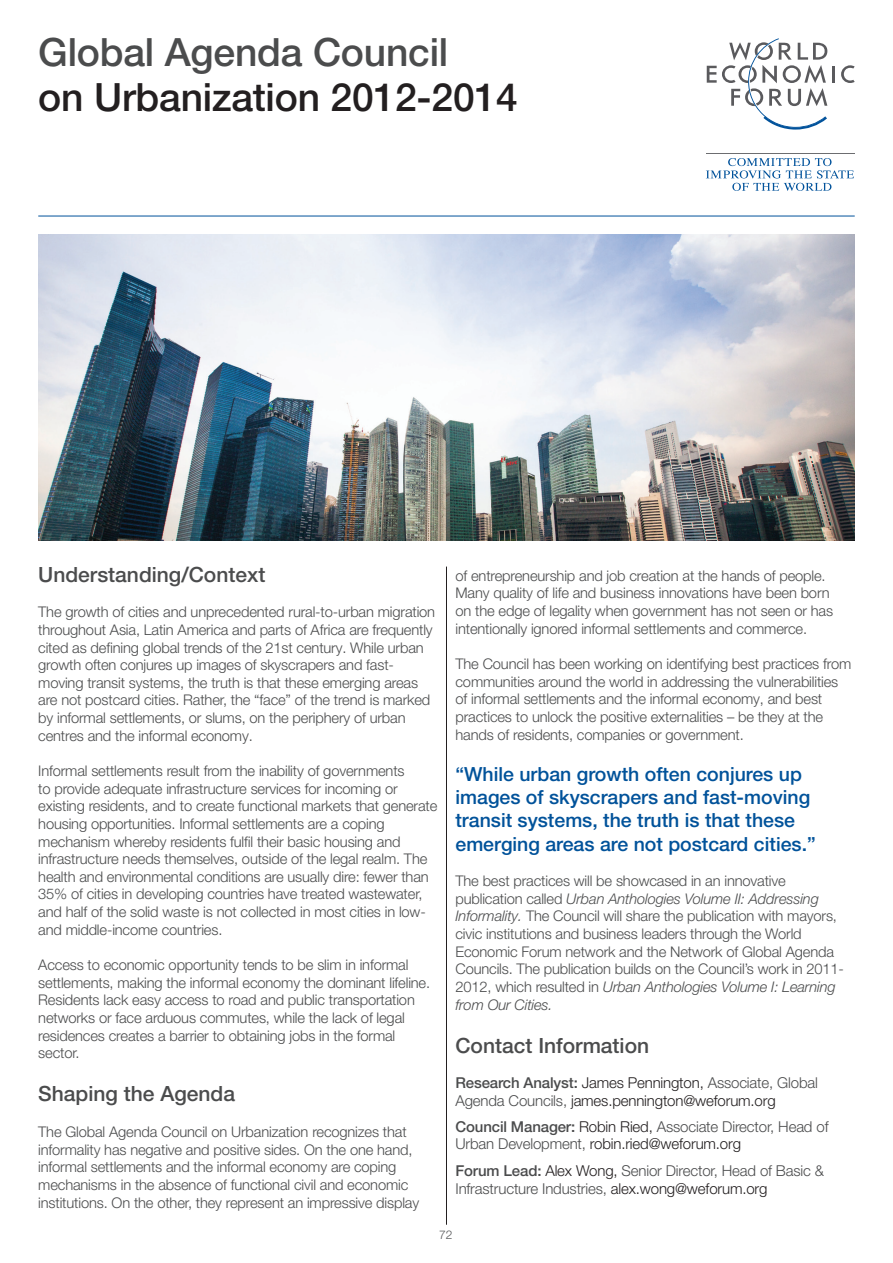
<style>
.page{position:relative;width:893px;height:1263px;background:#fff}
.page>*{position:absolute;margin:0;border:0;box-sizing:border-box;transform-origin:0 0}
.t1{font:500 39px/45px "Helvetica Neue LT Pro";letter-spacing:-.005em;color:#231f20}
.t2{font:500 21px "Helvetica Neue LT Pro";color:#4b4c4d}
.t3{font:500 19.5px/23.4px "Helvetica Neue LT Pro";color:#01529a}
.t4{font:300 15px/17.5px "Helvetica Neue LT Pro";letter-spacing:-.01em;color:#4b4c4d}
.t5{font:300 15px/17.5px "Helvetica Neue LT Pro";letter-spacing:-.01em;color:#231f20}
.t6{font:300 14.7px/17.7px "Helvetica Neue LT Pro";letter-spacing:-.01em;color:#4b4c4d}
.t7{font:300 12px "Helvetica Neue LT Pro";color:#57585a}
.s1{color:#4b4c4d}
.s2{font-style:italic}
.s3{font-weight:500;color:#4b4c4d}
.s4{font-weight:500}
.s5{color:#231f20}
</style>
<div class="page">
<hr style="left:707px;top:153px;width:148px;height:1px;background:#6c6d70">
<svg style="left:706px;top:158px;width:148px;height:33px"></svg>
<hr style="left:832px;top:66px;width:3px;height:17px;background:#5a5a5d">
<svg style="left:841px;top:65px;width:14px;height:18px"></svg>
<svg style="left:707px;top:38px;width:120px;height:92px"></svg>
<hr style="left:38px;top:216px;width:817px;height:1px;background:#01529a">
<hr style="left:446px;top:567px;width:1px;height:658px;background:#231f20">
<img style="left:38px;top:234px;width:817px;height:306px">
<p class="t1" style="left:38px;top:29px;width:481px"><span class="s1">Global Agenda Council<br></span>on Urbanization 2012-2014</p>
<p class="t2" style="left:38px;top:561px;width:229px">Understanding/Context</p>
<p class="t6" style="left:38px;top:603px;width:398px">The growth of cities and unprecedented rural-to-urban migration throughout Asia, Latin America and parts of Africa are frequently cited as defining global trends of the 21st century. While urban growth often conjures up images of skyscrapers and fast&shy;moving transit systems, the truth is that these emerging areas are not postcard cities. Rather, the “face” of the trend is marked by informal settlements, or slums, on the periphery of urban centres and the informal economy.</p>
<p class="t6" style="left:38px;top:762px;width:401px">Informal settlements result from the inability of governments<br>to provide adequate infrastructure services for incoming or existing residents, and to create functional markets that generate housing opportunities. Informal settlements are a coping mechanism whereby residents fulfil their basic housing and infrastructure needs themselves, outside of the legal realm. The health and environmental conditions are usually dire: fewer than 35% of cities in developing countries have treated wastewater, and half of the solid waste is not collected in most cities in low&shy;and middle-income countries.</p>
<p class="t6" style="left:38px;top:956px;width:393px">Access to economic opportunity tends to be slim in informal settlements, making the informal economy the dominant lifeline.<br>Residents lack easy access to road and public transportation networks or face arduous commutes, while the lack of legal residences creates a barrier to obtaining jobs in the formal sector.</p>
<p class="t2" style="left:38px;top:1081px;width:198px">Shaping the Agenda</p>
<p class="t6" style="left:38px;top:1123px;width:382px">The Global Agenda Council on Urbanization recognizes that informality has negative and positive sides. On the one hand, informal settlements and the informal economy are coping mechanisms in the absence of functional civil and economic institutions. On the other, they represent an impressive display</p>
<p class="t6" style="left:455px;top:566px;width:379px">of entrepreneurship and job creation at the hands of people.<br>Many quality of life and business innovations have been born on the edge of legality when government has not seen or has intentionally ignored informal settlements and commerce.</p>
<p class="t6" style="left:455px;top:655px;width:397px">The Council has been working on identifying best practices from communities around the world in addressing the vulnerabilities of informal settlements and the informal economy, and best practices to unlock the positive externalities – be they at the hands of residents, companies or government.</p>
<p class="t3" style="left:455px;top:762px;width:362px">“While urban growth often conjures up images of skyscrapers and fast-moving transit systems, the truth is that these emerging areas are not postcard cities.”</p>
<p class="t6" style="left:455px;top:872px;width:390px">The best practices will be showcased in an innovative publication called <span class="s2">Urban Anthologies Volume II: Addressing Informality.</span> The Council will share the publication with mayors, civic institutions and business leaders through the World Economic Forum network and the Network of Global Agenda Councils. The publication builds on the Council’s work in 2011- 2012, which resulted in <span class="s2">Urban Anthologies Volume I: Learning from Our Cities.</span></p>
<p class="t2" style="left:455px;top:1033px;width:195px">Contact Information</p>
<p class="t5" style="left:455px;top:1074px;width:364px"><span class="s3">Research Analyst:</span> James Pennington, <span class="s1">Associate, Global<br>Agenda Councils,</span> james.pennington@weforum.org</p>
<p class="t4" style="left:455px;top:1117px;width:375px"><span class="s4">Council Manager:</span> <span class="s5">Robin Ried,</span> Associate Director, Head of<br>Urban Development, <span class="s5">robin.ried@weforum.org</span></p>
<p class="t4" style="left:455px;top:1161px;width:370px;line-height:18px"><span class="s4">Forum Lead:</span> <span class="s5">Alex Wong,</span> Senior Director, Head of Basic &amp;<br>Infrastructure Industries, <span class="s5">alex.wong@weforum.org</span></p>
<p class="t7" style="left:439px;top:1227px;width:15px">72</p>
</div>
